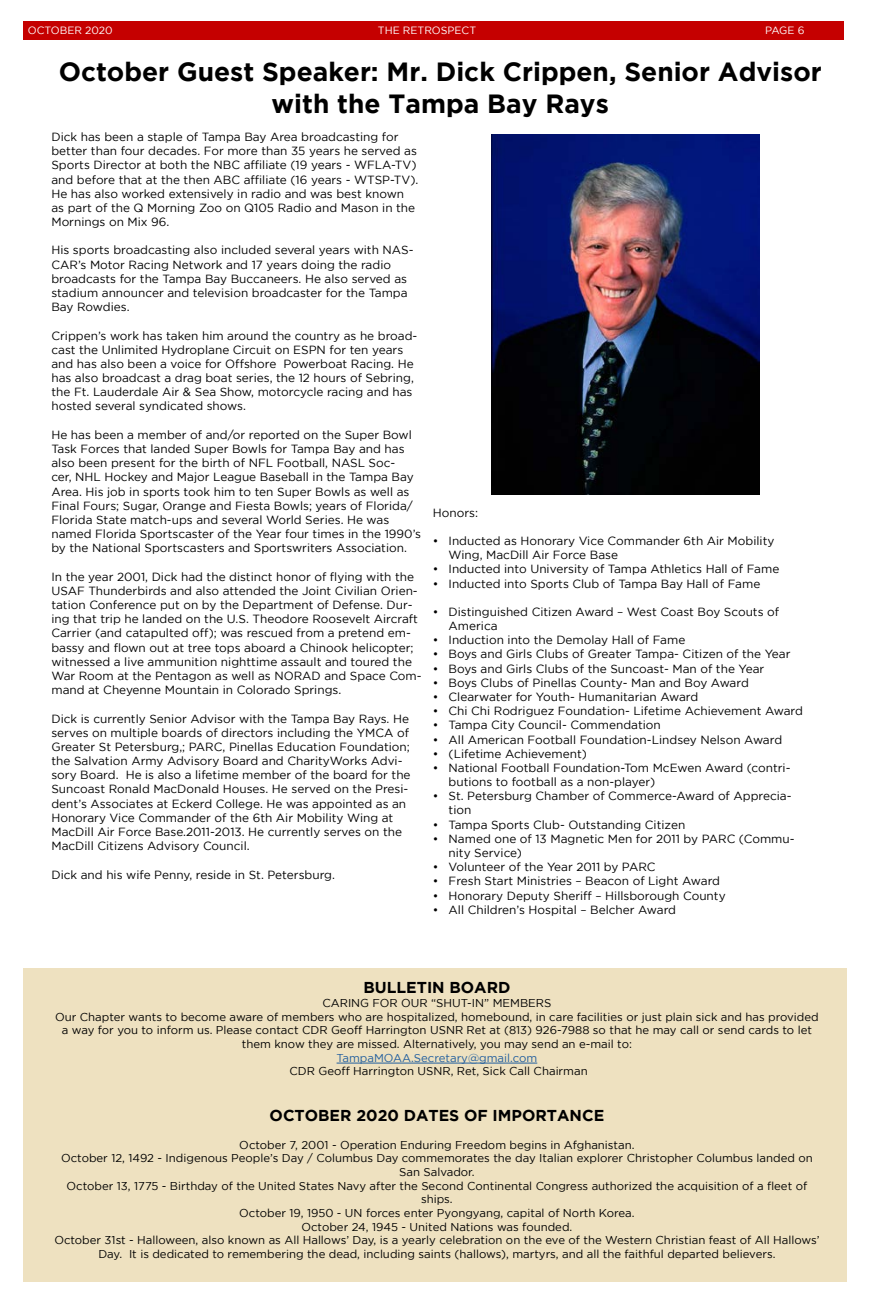
<style>
.page{position:relative;width:869px;height:1303px;background:#fff}
.page>*{position:absolute;margin:0;border:0;box-sizing:border-box;transform-origin:0 0}
.t1{font:700 26.25px/31.5px "Gotham";color:#000;text-align:center}
.t2{font:700 15.75px "Gotham";color:#000}
.t3{font:11.81px/14.2px "Gotham";color:#000}
.t4{font:11.38px/13.7px "Gotham";color:#000;text-align:center}
.t5{font:11.38px "Gotham";color:#215e9e}
.t6{font:10.5px "Gotham";color:#fff}
</style>
<div class="page">
<div style="left:23px;top:21px;width:820px;height:19px;background:#c50000"></div>
<div style="left:23px;top:968px;width:822px;height:313px;background:#eee1c0"></div>
<hr style="left:336px;top:1062px;width:201px;height:1px;background:#215e9e">
<img style="left:491px;top:134px;width:268px;height:360px">
<p class="t6" style="left:28px;top:25px;width:86px">OCTOBER 2020</p>
<p class="t6" style="left:378px;top:25px;width:100px">THE RETROSPECT</p>
<p class="t6" style="left:764px;top:25px;width:41px">PAGE 6</p>
<h1 class="t1" style="left:59px;top:56px;width:764px">October Guest Speaker: Mr. Dick Crippen, Senior Advisor with the Tampa Bay Rays</h1>
<p class="t3" style="left:51px;top:129px;width:368px">Dick has been a staple of Tampa Bay Area broadcasting for better than four decades. For more than 35 years he served as Sports Director at both the NBC affiliate (19 years - WFLA-TV) and before that at the then ABC affiliate (16 years - WTSP-TV).<br>He has also worked extensively in radio and was best known as part of the Q Morning Zoo on Q105 Radio and Mason in the Mornings on Mix 96.</p>
<p class="t3" style="left:51px;top:243px;width:363px">His sports broadcasting also included several years with NAS-CAR’s Motor Racing Network and 17 years doing the radio broadcasts for the Tampa Bay Buccaneers. He also served as stadium announcer and television broadcaster for the Tampa Bay Rowdies.</p>
<p class="t3" style="left:51px;top:328px;width:367px">Crippen’s work has taken him around the country as he broad&shy;cast the Unlimited Hydroplane Circuit on ESPN for ten years and has also been a voice for Offshore Powerboat Racing. He has also broadcast a drag boat series, the 12 hours of Sebring, the Ft. Lauderdale Air &amp; Sea Show, motorcycle racing and has hosted several syndicated shows.</p>
<p class="t3" style="left:51px;top:427px;width:371px">He has been a member of and/or reported on the Super Bowl Task Forces that landed Super Bowls for Tampa Bay and has also been present for the birth of NFL Football, NASL Soc-<br>cer, NHL Hockey and Major League Baseball in the Tampa Bay Area. His job in sports took him to ten Super Bowls as well as Final Fours; Sugar, Orange and Fiesta Bowls; years of Florida/ Florida State match-ups and several World Series. He was named Florida Sportscaster of the Year four times in the 1990’s by the National Sportscasters and Sportswriters Association.</p>
<p class="t3" style="left:51px;top:569px;width:371px">In the year 2001, Dick had the distinct honor of flying with the USAF Thunderbirds and also attended the Joint Civilian Orien&shy;tation Conference put on by the Department of Defense. Dur&shy;ing that trip he landed on the U.S. Theodore Roosevelt Aircraft Carrier (and catapulted off); was rescued from a pretend em&shy;bassy and flown out at tree tops aboard a Chinook helicopter; witnessed a live ammunition nighttime assault and toured the War Room at the Pentagon as well as NORAD and Space Com&shy;mand at Cheyenne Mountain in Colorado Springs.</p>
<p class="t3" style="left:51px;top:711px;width:360px">Dick is currently Senior Advisor with the Tampa Bay Rays. He serves on multiple boards of directors including the YMCA of Greater St Petersburg,; PARC, Pinellas Education Foundation; the Salvation Army Advisory Board and CharityWorks Advi&shy;sory Board. He is also a lifetime member of the board for the Suncoast Ronald MacDonald Houses. He served on the Presi&shy;dent’s Associates at Eckerd College. He was appointed as an Honorary Vice Commander of the 6th Air Mobility Wing at MacDill Air Force Base.2011-2013. He currently serves on the MacDill Citizens Advisory Council.</p>
<p class="t3" style="left:51px;top:867px;width:285px">Dick and his wife Penny, reside in St. Petersburg.</p>
<p class="t3" style="left:432px;top:505px;width:47px">Honors:</p>
<p class="t3" style="left:448px;top:533px;width:327px;text-indent:-16px">• Inducted as Honorary Vice Commander 6th Air Mobility<br>Wing, MacDill Air Force Base</p>
<p class="t3" style="left:432px;top:562px;width:348px">• Inducted into University of Tampa Athletics Hall of Fame</p>
<p class="t3" style="left:432px;top:576px;width:329px">• Inducted into Sports Club of Tampa Bay Hall of Fame</p>
<p class="t3" style="left:448px;top:604px;width:332px;text-indent:-16px">• Distinguished Citizen Award – West Coast Boy Scouts of<br>America</p>
<p class="t3" style="left:432px;top:632px;width:254px">• Induction into the Demolay Hall of Fame</p>
<p class="t3" style="left:432px;top:647px;width:359px">• Boys and Girls Clubs of Greater Tampa- Citizen of the Year</p>
<p class="t3" style="left:432px;top:661px;width:333px">• Boys and Girls Clubs of the Suncoast- Man of the Year</p>
<p class="t3" style="left:432px;top:675px;width:317px">• Boys Clubs of Pinellas County- Man and Boy Award</p>
<p class="t3" style="left:432px;top:689px;width:267px">• Clearwater for Youth- Humanitarian Award</p>
<p class="t3" style="left:432px;top:703px;width:371px">• Chi Chi Rodriguez Foundation- Lifetime Achievement Award</p>
<p class="t3" style="left:432px;top:717px;width:229px">• Tampa City Council- Commendation</p>
<p class="t3" style="left:432px;top:732px;width:351px">• All American Football Foundation-Lindsey Nelson Award</p>
<p class="t3" style="left:432px;top:746px;width:155px">• (Lifetime Achievement)</p>
<p class="t3" style="left:448px;top:760px;width:343px;text-indent:-16px">• National Football Foundation-Tom McEwen Award (contri&shy;butions to football as a non-player)</p>
<p class="t3" style="left:448px;top:788px;width:344px;text-indent:-16px">• St. Petersburg Chamber of Commerce-Award of Apprecia&shy;tion</p>
<p class="t3" style="left:432px;top:817px;width:254px">• Tampa Sports Club- Outstanding Citizen</p>
<p class="t3" style="left:448px;top:831px;width:347px;text-indent:-16px">• Named one of 13 Magnetic Men for 2011 by PARC (Commu&shy;nity Service)</p>
<p class="t3" style="left:432px;top:859px;width:224px">• Volunteer of the Year 2011 by PARC</p>
<p class="t3" style="left:432px;top:873px;width:288px">• Fresh Start Ministries – Beacon of Light Award</p>
<p class="t3" style="left:432px;top:888px;width:294px">• Honorary Deputy Sheriff – Hillsborough County</p>
<p class="t3" style="left:432px;top:902px;width:245px">• All Children’s Hospital – Belcher Award</p>
<h2 class="t2" style="left:363px;top:978px;width:148px">BULLETIN BOARD</h2>
<p class="t4" style="left:55px;top:995px;width:764px">CARING FOR OUR “SHUT-IN” MEMBERS<br>Our Chapter wants to become aware of members who are hospitalized, homebound, in care facilities or just plain sick and has provided a way for you to inform us. Please contact CDR Geoff Harrington USNR Ret at (813) 926-7988 so that he may call or send cards to let them know they are missed. Alternatively, you may send an e-mail to:</p>
<p class="t5" style="left:336px;top:1051px;width:202px">TampaMOAA.Secretary@gmail.com</p>
<p class="t4" style="left:289px;top:1064px;width:299px">CDR Geoff Harrington USNR, Ret, Sick Call Chairman</p>
<h2 class="t2" style="left:269px;top:1106px;width:336px">OCTOBER 2020 DATES OF IMPORTANCE</h2>
<p class="t4" style="left:54px;top:1137px;width:766px">October 7, 2001 - Operation Enduring Freedom begins in Afghanistan.<br>October 12, 1492 - Indigenous People’s Day / Columbus Day commemorates the day Italian explorer Christopher Columbus landed on San Salvador.<br>October 13, 1775 - Birthday of the United States Navy after the Second Continental Congress authorized the acquisition of a fleet of ships.<br>October 19, 1950 - UN forces enter Pyongyang, capital of North Korea.<br>October 24, 1945 - United Nations was founded.<br>October 31st - Halloween, also known as All Hallows’ Day, is a yearly celebration on the eve of the Western Christian feast of All Hallows’ Day. It is dedicated to remembering the dead, including saints (hallows), martyrs, and all the faithful departed believers.</p>
</div>
